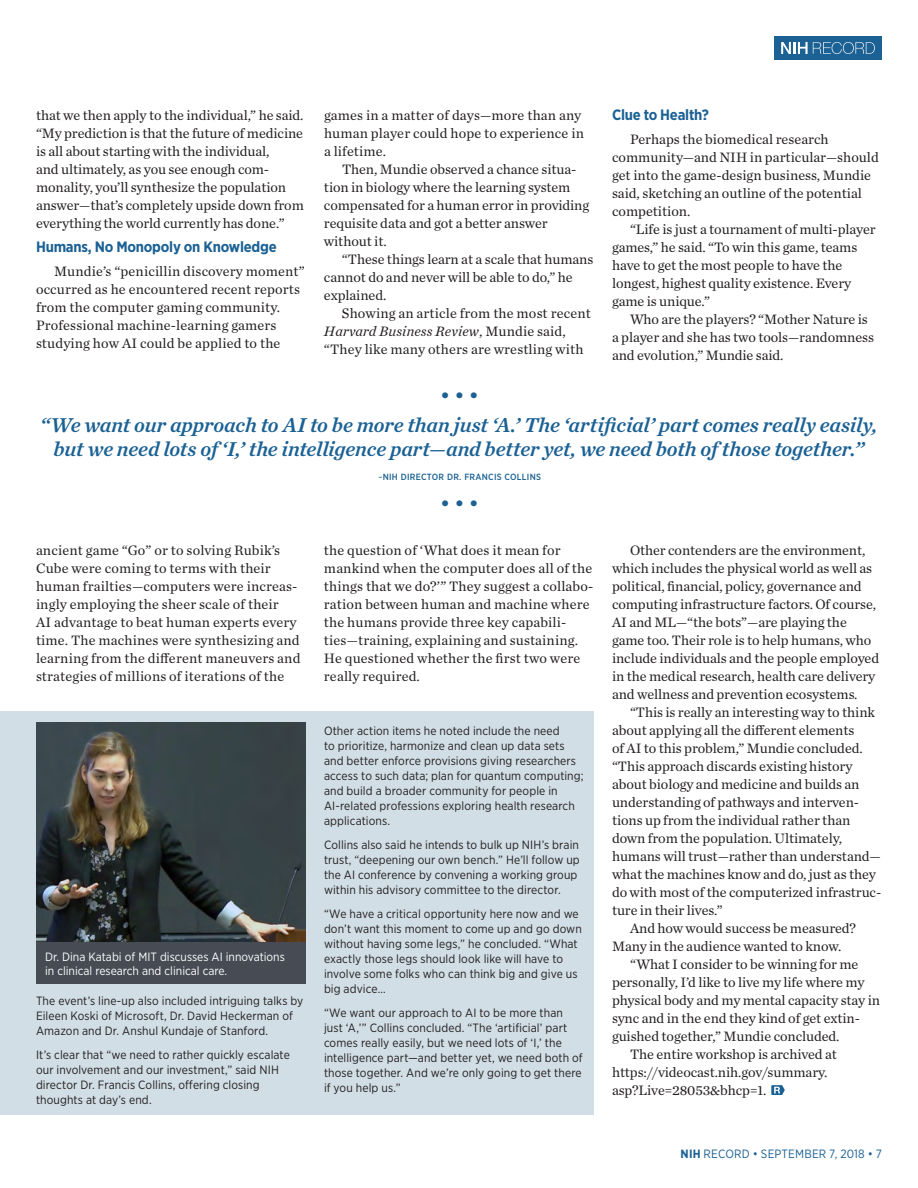
<style>
.page{position:relative;width:918px;height:1188px;background:#fff}
.page>*{position:absolute;margin:0;border:0;box-sizing:border-box;transform-origin:0 0}
.Pull_quote{font:italic 21px/24px "Chronicle Text G1 Semi";letter-spacing:-.01em;color:#1b6194;text-align:center}
.Head_2_Subheads_Body{font:700 15px "Gotham Narrow";letter-spacing:-.015em;color:#1b6194}
.Body_1{font:14.25px/18px "Chronicle Text G1";letter-spacing:-.005em;color:#231f20}
.Body_2__Briefs_and_S{font:12px/15px "Gotham Narrow";letter-spacing:.01em;color:#231f20}
.Photo_caption_revers{font:12px/13.5px "Gotham Narrow";color:#fff}
.t1{font:12px "Gotham Narrow";letter-spacing:.01em;color:#1b6194}
.Byline{font:500 9px "Gotham Narrow";letter-spacing:.03em;color:#1b6194}
.s1{font-style:italic}
.s2{font-weight:700}
</style>
<div class="page">
<div style="left:774px;top:36px;width:108px;height:24px;background:#1b6194"></div>
<svg style="left:781px;top:42px;width:94px;height:12px"></svg>
<div style="left:0;top:712px;width:593px;height:403px;background:#d1dee5"></div>
<img style="left:36px;top:722px;width:270px;height:220px">
<div style="left:36px;top:942px;width:270px;height:42px;background:#464b54"></div>
<svg style="left:771px;top:1085px;width:14px;height:10px"></svg>
<p class="Body_1" style="left:36px;top:105px;width:269px">that we then apply to the individual,” he said. “My prediction is that the future of medicine is all about starting with the individual,<br>and ultimately, as you see enough com&shy;monality, you’ll synthesize the population answer—that’s completely upside down from everything the world currently has done.”</p>
<p class="Head_2_Subheads_Body" style="left:36px;top:237px;width:242px">Humans, No Monopoly on Knowledge</p>
<p class="Body_1" style="left:36px;top:261px;width:270px;text-indent:18px">Mundie’s “penicillin discovery moment” occurred as he encountered recent reports from the computer gaming community.<br>Professional machine-learning gamers studying how AI could be applied to the</p>
<p class="Body_1" style="left:324px;top:105px;width:261px">games in a matter of days—more than any human player could hope to experience in a lifetime.</p>
<p class="Body_1" style="left:324px;top:159px;width:267px;text-indent:18px">Then, Mundie observed a chance situa&shy;tion in biology where the learning system compensated for a human error in providing requisite data and got a better answer without it.</p>
<p class="Body_1" style="left:324px;top:249px;width:271px;text-indent:18px">“These things learn at a scale that humans cannot do and never will be able to do,” he explained.</p>
<p class="Body_1" style="left:324px;top:303px;width:268px;text-indent:18px">Showing an article from the most recent<br><span class="s1">Harvard Business Review</span>, Mundie said, “They like many others are wrestling with</p>
<p class="Head_2_Subheads_Body" style="left:612px;top:105px;width:99px">Clue to Health?</p>
<p class="Body_1" style="left:612px;top:129px;width:268px;text-indent:18px">Perhaps the biomedical research community—and NIH in particular—should get into the game-design business, Mundie said, sketching an outline of the potential competition.</p>
<p class="Body_1" style="left:612px;top:219px;width:265px;text-indent:18px">“Life is just a tournament of multi-player games,” he said. “To win this game, teams have to get the most people to have the longest, highest quality existence. Every game is unique.”</p>
<p class="Body_1" style="left:612px;top:309px;width:264px;text-indent:18px">Who are the players? “Mother Nature is a player and she has two tools—randomness and evolution,” Mundie said.</p>
<p class="Pull_quote" style="left:439px;top:382px;width:41px">• • •</p>
<p class="Pull_quote" style="left:40px;top:412px;width:839px">“We want our approach to AI to be more than just ‘A.’ The ‘artificial’ part comes really easily, but we need lots of ‘I,’ the intelligence part—and better yet, we need both of those together.”</p>
<p class="Byline" style="left:378px;top:471px;width:164px">~NIH DIRECTOR DR. FRANCIS COLLINS</p>
<p class="Pull_quote" style="left:439px;top:490px;width:41px">• • •</p>
<p class="Body_1" style="left:36px;top:540px;width:266px">ancient game “Go” or to solving Rubik’s Cube were coming to terms with their human frailties—computers were increas&shy;ingly employing the sheer scale of their<br>AI advantage to beat human experts every time. The machines were synthesizing and learning from the different maneuvers and strategies of millions of iterations of the</p>
<p class="Photo_caption_revers" style="left:45px;top:950px;width:241px">Dr. Dina Katabi of MIT discusses AI innovations in clinical research and clinical care.</p>
<p class="Body_2__Briefs_and_S" style="left:36px;top:993px;width:269px">The event’s line-up also included intriguing talks by<br>Eileen Koski of Microsoft, Dr. David Heckerman of<br>Amazon and Dr. Anshul Kundaje of Stanford.</p>
<p class="Body_2__Briefs_and_S" style="left:36px;top:1047px;width:255px">It’s clear that “we need to rather quickly escalate our involvement and our investment,” said NIH director Dr. Francis Collins, offering closing thoughts at day’s end.</p>
<p class="Body_1" style="left:324px;top:540px;width:271px">the question of ‘What does it mean for mankind when the computer does all of the things that we do?’” They suggest a collabo&shy;ration between human and machine where the humans provide three key capabili&shy;ties—training, explaining and sustaining.<br>He questioned whether the first two were really required.</p>
<p class="Body_2__Briefs_and_S" style="left:324px;top:723px;width:261px">Other action items he noted include the need<br>to prioritize, harmonize and clean up data sets and better enforce provisions giving researchers access to such data; plan for quantum computing; and build a broader community for people in AI-related professions exploring health research applications.</p>
<p class="Body_2__Briefs_and_S" style="left:324px;top:837px;width:257px">Collins also said he intends to bulk up NIH’s brain trust, “deepening our own bench.” He’ll follow up the AI conference by convening a working group within his advisory committee to the director.</p>
<p class="Body_2__Briefs_and_S" style="left:324px;top:906px;width:259px">“We have a critical opportunity here now and we don’t want this moment to come up and go down without having some legs,” he concluded. “What exactly those legs should look like will have to involve some folks who can think big and give us big advice…</p>
<p class="Body_2__Briefs_and_S" style="left:324px;top:1005px;width:260px">“We want our approach to AI to be more than just ‘A,’” Collins concluded. “The ‘artificial’ part comes really easily, but we need lots of ‘I,’ the intelligence part—and better yet, we need both of those together. And we’re only going to get there if you help us.”</p>
<p class="Body_1" style="left:612px;top:540px;width:269px;text-indent:18px">Other contenders are the environment, which includes the physical world as well as political, financial, policy, governance and computing infrastructure factors. Of course, AI and ML—“the bots”—are playing the game too. Their role is to help humans, who include individuals and the people employed in the medical research, health care delivery and wellness and prevention ecosystems.</p>
<p class="Body_1" style="left:612px;top:702px;width:271px;text-indent:18px">“This is really an interesting way to think about applying all the different elements<br>of AI to this problem,” Mundie concluded. “This approach discards existing history about biology and medicine and builds an understanding of pathways and interven&shy;tions up from the individual rather than down from the population. Ultimately, humans will trust—rather than understand— what the machines know and do, just as they do with most of the computerized infrastruc&shy;ture in their lives.”</p>
<p class="Body_1" style="left:612px;top:918px;width:246px;text-indent:18px">And how would success be measured?<br>Many in the audience wanted to know.</p>
<p class="Body_1" style="left:612px;top:954px;width:270px;text-indent:18px">“What I consider to be winning for me personally, I’d like to live my life where my physical body and my mental capacity stay in sync and in the end they kind of get extin&shy;guished together,” Mundie concluded.</p>
<p class="Body_1" style="left:612px;top:1044px;width:227px;text-indent:18px">The entire workshop is archived at https://videocast.nih.gov/summary. asp?Live=28053&amp;bhcp=1.</p>
<p class="t1" style="left:681px;top:1146px;width:203px"><span class="s2">NIH</span> RECORD • SEPTEMBER 7, 2018 • 7</p>
</div>
